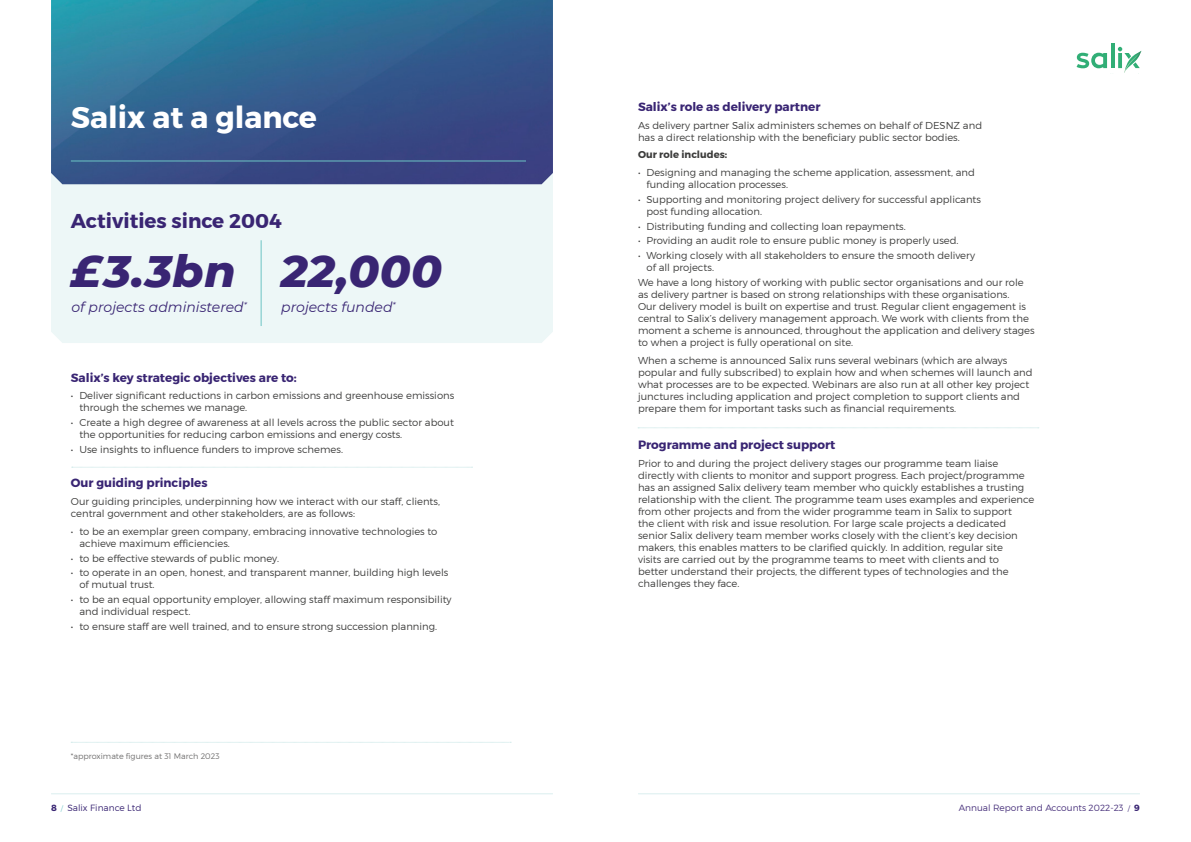
<style>
.page{position:relative;width:1191px;height:842px;background:#fff}
.page>*{position:absolute;margin:0;border:0;box-sizing:border-box;transform-origin:0 0}
.t1{font:italic 800 45px "Montserrat";letter-spacing:.01em;color:#392573}
._1__Heading_-_Main{font:700 30px "Montserrat";color:#fff}
._1__Heading_-_Main-2{font:700 20px "Montserrat";color:#392573}
._6__Pull-out{font:italic 14px "Montserrat";color:#392573}
._4__Sub_Head_-_Purple{font:700 12px "Montserrat";color:#392573}
._2__Body_Copy{font:300 10px/12px "Montserrat";color:#3c3c3b}
._5__Sub_Head_-_Inline{font:700 10px "Montserrat";color:#3c3c3b}
.t2{font:300 9px "Montserrat";color:#49327c}
.t3{font:300 9px "Montserrat";color:#392573}
._2__Body_Copy-2{font:300 8px "Montserrat";color:#706f6f}
.s1{font-weight:700}
.s2{font-size:7px;color:#6dc4c4}
.s3{font-size:7px;color:#392573}
.s4{font-weight:700;color:#392573}
</style>
<div class="page">
<hr style="left:51px;top:793px;width:502px;height:1px;background:#dbeeef">
<hr style="left:638px;top:793px;width:502px;height:1px;background:#dbeeef">
<svg style="left:1076px;top:53px;width:31px;height:15px"></svg>
<svg style="left:1111px;top:44px;width:3px;height:24px"></svg>
<svg style="left:1117px;top:47px;width:24px;height:26px"></svg>
<div style="left:51px;top:184px;width:502px;height:159px;background:#edf7f7"></div>
<img style="left:51px;top:0;width:502px;height:184px">
<hr style="left:71px;top:161px;width:455px;height:1px;background:#6dc4c4">
<svg style="left:72px;top:467px;width:400px;height:1px"></svg>
<hr style="left:261px;top:240px;width:1px;height:86px;background:#6dc4c4">
<svg style="left:71px;top:742px;width:440px;height:1px"></svg>
<p class="_1__Heading_-_Main" style="left:71px;top:99px;width:247px">Salix at a glance</p>
<p class="_4__Sub_Head_-_Purple" style="left:638px;top:99px;width:184px">Salix’s role as delivery partner</p>
<p class="_2__Body_Copy" style="left:638px;top:119px;width:345px">As delivery partner Salix administers schemes on behalf of DESNZ and has a direct relationship with the beneficiary public sector bodies.</p>
<p class="_5__Sub_Head_-_Inline" style="left:638px;top:148px;width:91px">Our role includes:</p>
<p class="_2__Body_Copy" style="left:646px;top:166px;width:330px;text-indent:-9px">• Designing and managing the scheme application, assessment, and funding allocation processes.</p>
<p class="_2__Body_Copy" style="left:646px;top:193px;width:336px;text-indent:-9px">• Supporting and monitoring project delivery for successful applicants post funding allocation.</p>
<p class="_2__Body_Copy" style="left:638px;top:220px;width:269px">• Distributing funding and collecting loan repayments.</p>
<p class="_2__Body_Copy" style="left:638px;top:235px;width:322px">• Providing an audit role to ensure public money is properly used.</p>
<p class="_2__Body_Copy" style="left:646px;top:249px;width:330px;text-indent:-9px">• Working closely with all stakeholders to ensure the smooth delivery of all projects.</p>
<p class="_2__Body_Copy" style="left:638px;top:276px;width:398px">We have a long history of working with public sector organisations and our role as delivery partner is based on strong relationships with these organisations.<br>Our delivery model is built on expertise and trust. Regular client engagement is central to Salix’s delivery management approach. We work with clients from the moment a scheme is announced, throughout the application and delivery stages to when a project is fully operational on site.</p>
<p class="_2__Body_Copy" style="left:638px;top:354px;width:396px">When a scheme is announced Salix runs several webinars (which are always popular and fully subscribed) to explain how and when schemes will launch and what processes are to be expected. Webinars are also run at all other key project junctures including application and project completion to support clients and prepare them for important tasks such as financial requirements.</p>
<p class="_4__Sub_Head_-_Purple" style="left:638px;top:437px;width:199px">Programme and project support</p>
<p class="_2__Body_Copy" style="left:638px;top:457px;width:398px">Prior to and during the project delivery stages our programme team liaise directly with clients to monitor and support progress. Each project/programme has an assigned Salix delivery team member who quickly establishes a trusting relationship with the client. The programme team uses examples and experience from other projects and from the wider programme team in Salix to support<br>the client with risk and issue resolution. For large scale projects a dedicated senior Salix delivery team member works closely with the client’s key decision makers, this enables matters to be clarified quickly. In addition, regular site<br>visits are carried out by the programme teams to meet with clients and to<br>better understand their projects, the different types of technologies and the challenges they face.</p>
<p class="_1__Heading_-_Main-2" style="left:71px;top:209px;width:212px">Activities since 2004</p>
<p class="t1" style="left:71px;top:238px;width:166px">£3.3bn</p>
<p class="t1" style="left:281px;top:238px;width:163px">22,000</p>
<p class="_6__Pull-out" style="left:71px;top:298px;width:177px">of projects administered<sup>*</sup></p>
<p class="_6__Pull-out" style="left:281px;top:298px;width:116px">projects funded<sup>*</sup></p>
<p class="_4__Sub_Head_-_Purple" style="left:71px;top:370px;width:227px">Salix’s key strategic objectives are to:</p>
<p class="_2__Body_Copy" style="left:79px;top:389px;width:376px;text-indent:-9px">• Deliver significant reductions in carbon emissions and greenhouse emissions through the schemes we manage.</p>
<p class="_2__Body_Copy" style="left:79px;top:416px;width:376px;text-indent:-9px">• Create a high degree of awareness at all levels across the public sector about the opportunities for reducing carbon emissions and energy costs.</p>
<p class="_2__Body_Copy" style="left:71px;top:443px;width:274px">• Use insights to influence funders to improve schemes.</p>
<p class="_4__Sub_Head_-_Purple" style="left:71px;top:476px;width:138px">Our guiding principles</p>
<p class="_2__Body_Copy" style="left:71px;top:495px;width:371px">Our guiding principles, underpinning how we interact with our staff, clients, central government and other stakeholders, are as follows:</p>
<p class="_2__Body_Copy" style="left:79px;top:525px;width:359px;text-indent:-9px">• to be an exemplar green company, embracing innovative technologies to achieve maximum efficiencies.</p>
<p class="_2__Body_Copy" style="left:71px;top:552px;width:210px">• to be effective stewards of public money.</p>
<p class="_2__Body_Copy" style="left:79px;top:567px;width:370px;text-indent:-9px">• to operate in an open, honest, and transparent manner, building high levels of mutual trust.</p>
<p class="_2__Body_Copy" style="left:79px;top:593px;width:374px;text-indent:-9px">• to be an equal opportunity employer, allowing staff maximum responsibility and individual respect.</p>
<p class="_2__Body_Copy" style="left:71px;top:620px;width:368px">• to ensure staff are well trained, and to ensure strong succession planning.</p>
<p class="_2__Body_Copy-2" style="left:71px;top:751px;width:150px">*approximate figures at 31 March 2023</p>
<p class="t3" style="left:51px;top:802px;width:92px"><span class="s1">8</span> <span class="s2">/</span> Salix Finance Ltd</p>
<p class="t2" style="left:958px;top:802px;width:183px">Annual Report and Accounts 2022-23 <span class="s3">/</span> <span class="s4">9</span></p>
</div>
